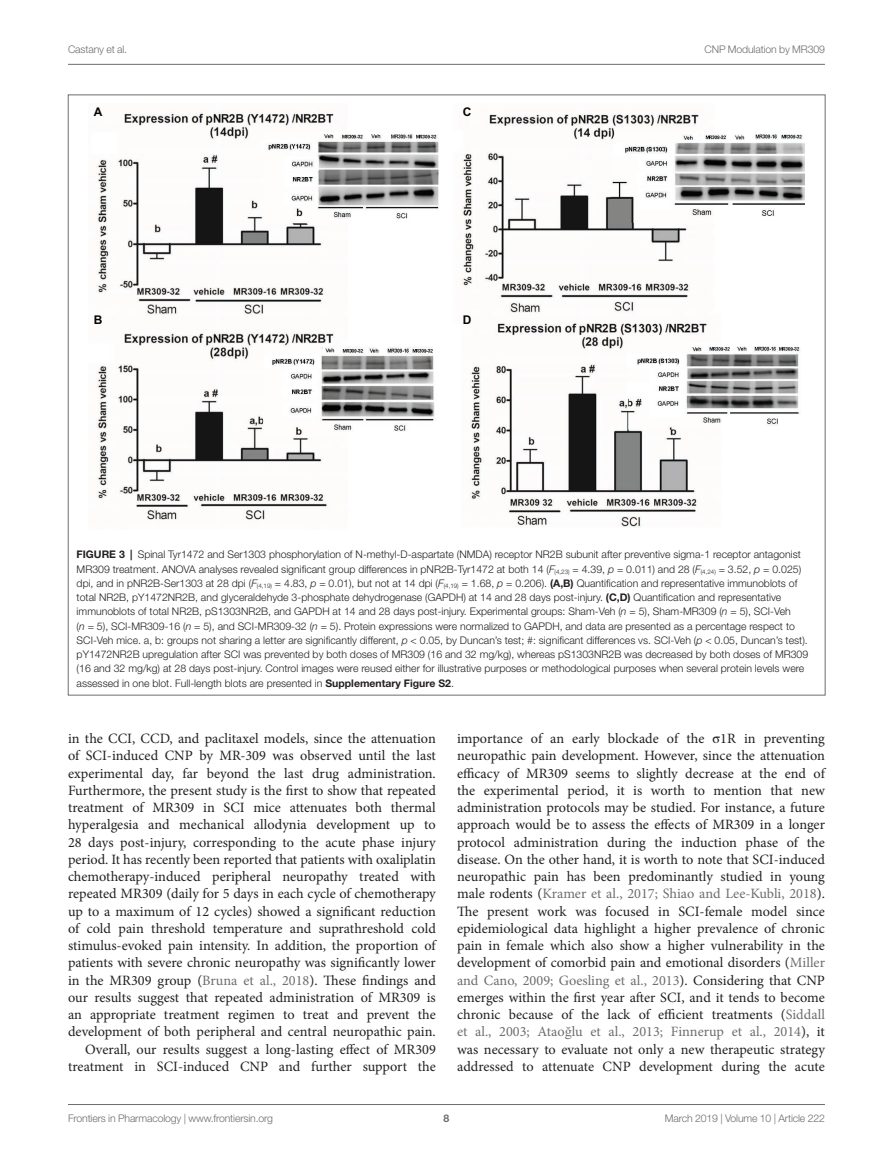
<style>
.page{position:relative;width:893px;height:1170px;background:#fff}
.page>*{position:absolute;margin:0;border:0;box-sizing:border-box;transform-origin:0 0}
.TEXT{font:14.25px/17.2px "Minion Pro";color:#231f20;text-align:justify}
.t1{font:700 12px "Arial";color:#040503}
.FIG_LEG{font:300 10.5px/14.2px "Helvetica Neue LT Std";color:#231f20}
.t2{font:300 10.5px "Helvetica Neue LT Std";letter-spacing:-.015em;color:#6c6d70}
.t3{font:700 10.5px "Helvetica Neue LT Std";color:#6c6d70}
.s1{font-weight:700}
.s2{font-style:italic}
.s3{color:#6c6d70}
.s4{font-family:"STIX General"}
.s5{font-family:"Times New Roman";color:#6c6d70}
</style>
<div class="page">
<hr style="left:68px;top:64px;width:757px;height:1px;background:#6c6d70">
<hr style="left:68px;top:1104px;width:757px;height:1px;background:#6c6d70">
<img style="left:96px;top:112px;width:709px;height:415px">
<p class="t2" style="left:68px;top:42px;width:61px">Castany et al.</p>
<p class="t2" style="left:704px;top:42px;width:122px">CNP Modulation by MR309</p>
<p class="t1" style="left:94px;top:104px;width:10px">A</p>
<p class="t1" style="left:94px;top:311px;width:10px">B</p>
<p class="t1" style="left:463px;top:104px;width:10px">C</p>
<p class="t1" style="left:463px;top:311px;width:10px">D</p>
<p class="FIG_LEG" style="left:77px;top:547px;width:733px"><span class="s1">FIGURE 3 |</span> Spinal Tyr1472 and Ser1303 phosphorylation of N-methyl-D-aspartate (NMDA) receptor NR2B subunit after preventive sigma-1 receptor antagonist MR309 treatment. ANOVA analyses revealed significant group differences in pNR2B-Tyr1472 at both 14 (<span class="s2">F</span><sub>(4,23)</sub> = 4.39, <span class="s2">p</span> = 0.011) and 28 (<span class="s2">F</span><sub>(4,24)</sub> = 3.52, <span class="s2">p</span> = 0.025) dpi, and in pNR2B-Ser1303 at 28 dpi (<span class="s2">F</span><sub>(4,19)</sub> = 4.83, <span class="s2">p</span> = 0.01), but not at 14 dpi (<span class="s2">F</span><sub>(4,19)</sub> = 1.68, <span class="s2">p</span> = 0.206). <span class="s1">(A,B)</span> Quantification and representative immunoblots of total NR2B, pY1472NR2B, and glyceraldehyde 3-phosphate dehydrogenase (GAPDH) at 14 and 28 days post-injury. <span class="s1">(C,D)</span> Quantification and representative immunoblots of total NR2B, pS1303NR2B, and GAPDH at 14 and 28 days post-injury. Experimental groups: Sham-Veh (<span class="s2">n</span> = 5), Sham-MR309 (<span class="s2">n</span> = 5), SCI-Veh<br>(<span class="s2">n</span> = 5), SCI-MR309-16 (<span class="s2">n</span> = 5), and SCI-MR309-32 (<span class="s2">n</span> = 5). Protein expressions were normalized to GAPDH, and data are presented as a percentage respect to SCI-Veh mice. a, b: groups not sharing a letter are significantly different, <span class="s2">p</span> &lt; 0.05, by Duncan’s test; #: significant differences vs. SCI-Veh (<span class="s2">p</span> &lt; 0.05, Duncan’s test). pY1472NR2B upregulation after SCI was prevented by both doses of MR309 (16 and 32 mg/kg), whereas pS1303NR2B was decreased by both doses of MR309 (16 and 32 mg/kg) at 28 days post-injury. Control images were reused either for illustrative purposes or methodological purposes when several protein levels were assessed in one blot. Full-length blots are presented in <span class="s1">Supplementary Figure S2</span>.</p>
<p class="TEXT" style="left:68px;top:729px;width:369px">in the CCI, CCD, and paclitaxel models, since the attenuation of SCI-induced CNP by MR-309 was observed until the last experimental day, far beyond the last drug administration.<br>Furthermore, the present study is the first to show that repeated treatment of MR309 in SCI mice attenuates both thermal hyperalgesia and mechanical allodynia development up to 28 days post-injury, corresponding to the acute phase injury period. It has recently been reported that patients with oxaliplatin chemotherapy-induced peripheral neuropathy treated with repeated MR309 (daily for 5 days in each cycle of chemotherapy up to a maximum of 12 cycles) showed a significant reduction of cold pain threshold temperature and suprathreshold cold stimulus-evoked pain intensity. In addition, the proportion of patients with severe chronic neuropathy was significantly lower in the MR309 group (<span class="s3">Bruna et al., 2018</span>). These findings and our results suggest that repeated administration of MR309 is an appropriate treatment regimen to treat and prevent the development of both peripheral and central neuropathic pain.</p>
<p class="TEXT" style="left:68px;top:1040px;width:369px;text-align:right">Overall, our results suggest a long-lasting effect of MR309 treatment in SCI-induced CNP and further support the</p>
<p class="TEXT" style="left:457px;top:729px;width:369px">importance of an early blockade of the <span class="s4">σ</span>1R in preventing neuropathic pain development. However, since the attenuation efficacy of MR309 seems to slightly decrease at the end of the experimental period, it is worth to mention that new administration protocols may be studied. For instance, a future approach would be to assess the effects of MR309 in a longer protocol administration during the induction phase of the disease. On the other hand, it is worth to note that SCI-induced neuropathic pain has been predominantly studied in young male rodents (<span class="s3">Kramer et al., 2017; Shiao and Lee-Kubli, 2018</span>).<br>The present work was focused in SCI-female model since epidemiological data highlight a higher prevalence of chronic pain in female which also show a higher vulnerability in the development of comorbid pain and emotional disorders (<span class="s3">Miller and Cano, 2009; Goesling et al., 2013</span>). Considering that CNP emerges within the first year after SCI, and it tends to become chronic because of the lack of efficient treatments (<span class="s3">Siddall et al., 2003; Atao</span><span class="s5">ğ</span><span class="s3">lu et al., 2013; Finnerup et al., 2014</span>), it was necessary to evaluate not only a new therapeutic strategy addressed to attenuate CNP development during the acute</p>
<p class="t2" style="left:68px;top:1111px;width:207px">Frontiers in Pharmacology | www.frontiersin.org</p>
<p class="t3" style="left:444px;top:1111px;width:7px">8</p>
<p class="t2" style="left:665px;top:1111px;width:161px">March 2019 | Volume 10 | Article 222</p>
</div>
